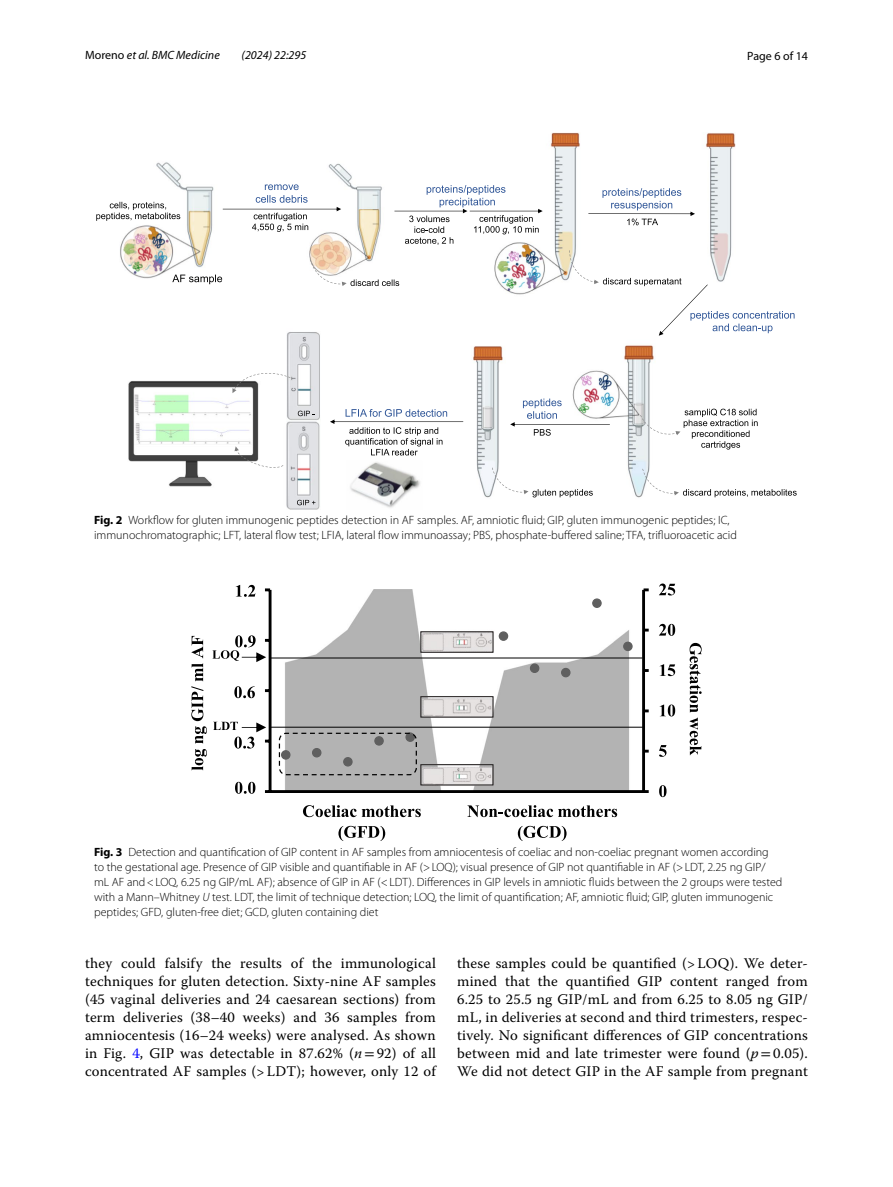
<style>
.page{position:relative;width:893px;height:1187px;background:#fff}
.page>*{position:absolute;margin:0;border:0;box-sizing:border-box;transform-origin:0 0}
.t1{font:14.7px/18px "Warnock Pro";letter-spacing:.015em;color:#000;text-align:justify}
.t2{font:300 12px/15px "Myriad Pro";color:#000}
.t3{font:italic 12px "Myriad Pro";color:#000}
.t4{font:12px "Myriad Pro";color:#000}
.s1{font-style:normal}
.s2{font-weight:700}
.s3{font-style:italic}
.s4{color:#00f}
.s5{font-family:"STIX"}
</style>
<div class="page">
<img style="left:119px;top:133px;width:616px;height:376px">
<svg style="left:310px;top:259px;width:89px;height:27px"></svg>
<svg style="left:569px;top:250px;width:226px;height:85px"></svg>
<svg style="left:642px;top:468px;width:155px;height:29px"></svg>
<svg style="left:640px;top:408px;width:118px;height:41px"></svg>
<svg style="left:232px;top:373px;width:58px;height:20px"></svg>
<svg style="left:234px;top:446px;width:49px;height:21px"></svg>
<svg style="left:298px;top:410px;width:17px;height:6px"></svg>
<svg style="left:297px;top:500px;width:18px;height:5px"></svg>
<svg style="left:223px;top:184px;width:118px;height:48px"></svg>
<svg style="left:394px;top:185px;width:149px;height:60px"></svg>
<svg style="left:588px;top:188px;width:107px;height:37px"></svg>
<svg style="left:510px;top:398px;width:100px;height:37px"></svg>
<svg style="left:330px;top:409px;width:133px;height:46px"></svg>
<svg style="left:492px;top:467px;width:101px;height:30px"></svg>
<svg style="left:96px;top:202px;width:84px;height:19px"></svg>
<svg style="left:172px;top:274px;width:50px;height:10px"></svg>
<img style="left:270px;top:589px;width:374px;height:201px">
<hr style="left:642px;top:590px;width:3px;height:201px;background:#000">
<svg style="left:644px;top:790px;width:5px;height:3px"></svg>
<svg style="left:645px;top:749px;width:4px;height:3px"></svg>
<svg style="left:645px;top:709px;width:4px;height:3px"></svg>
<svg style="left:645px;top:669px;width:4px;height:3px"></svg>
<svg style="left:645px;top:628px;width:4px;height:3px"></svg>
<svg style="left:644px;top:588px;width:5px;height:3px"></svg>
<hr style="left:269px;top:590px;width:2px;height:201px;background:#000">
<svg style="left:265px;top:790px;width:5px;height:3px"></svg>
<svg style="left:265px;top:588px;width:5px;height:3px"></svg>
<hr style="left:270px;top:790px;width:374px;height:3px;background:#000">
<div style="left:282px;top:750px;width:8px;height:9px;background:#5f5f5f;border-radius:50%"></div>
<div style="left:281px;top:750px;width:9px;height:9px;border:1px solid #5f5f5f;border-radius:50%"></div>
<div style="left:313px;top:748px;width:8px;height:8px;background:#5f5f5f;border-radius:50%"></div>
<div style="left:312px;top:748px;width:9px;height:9px;border:1px solid #5f5f5f;border-radius:50%"></div>
<div style="left:344px;top:757px;width:8px;height:8px;background:#5f5f5f;border-radius:50%"></div>
<div style="left:343px;top:757px;width:10px;height:9px;border:1px solid #5f5f5f;border-radius:50%"></div>
<div style="left:375px;top:736px;width:8px;height:9px;background:#5f5f5f;border-radius:50%"></div>
<div style="left:374px;top:736px;width:10px;height:9px;border:1px solid #5f5f5f;border-radius:50%"></div>
<div style="left:406px;top:733px;width:8px;height:8px;background:#5f5f5f;border-radius:50%"></div>
<div style="left:405px;top:732px;width:10px;height:9px;border:1px solid #5f5f5f;border-radius:50%"></div>
<div style="left:499px;top:632px;width:9px;height:8px;background:#5f5f5f;border-radius:50%"></div>
<div style="left:499px;top:631px;width:9px;height:10px;border:1px solid #5f5f5f;border-radius:50%"></div>
<div style="left:530px;top:664px;width:9px;height:8px;background:#5f5f5f;border-radius:50%"></div>
<div style="left:530px;top:663px;width:9px;height:10px;border:1px solid #5f5f5f;border-radius:50%"></div>
<div style="left:562px;top:668px;width:8px;height:8px;background:#5f5f5f;border-radius:50%"></div>
<div style="left:561px;top:667px;width:9px;height:10px;border:1px solid #5f5f5f;border-radius:50%"></div>
<div style="left:593px;top:599px;width:8px;height:8px;background:#5f5f5f;border-radius:50%"></div>
<div style="left:592px;top:598px;width:10px;height:10px;border:1px solid #5f5f5f;border-radius:50%"></div>
<div style="left:624px;top:642px;width:8px;height:8px;background:#5f5f5f;border-radius:50%"></div>
<div style="left:623px;top:641px;width:10px;height:10px;border:1px solid #5f5f5f;border-radius:50%"></div>
<svg style="left:659px;top:785px;width:7px;height:12px"></svg>
<svg style="left:659px;top:745px;width:7px;height:11px"></svg>
<svg style="left:660px;top:704px;width:15px;height:12px"></svg>
<svg style="left:660px;top:664px;width:15px;height:12px"></svg>
<svg style="left:659px;top:623px;width:16px;height:12px"></svg>
<svg style="left:659px;top:583px;width:16px;height:12px"></svg>
<svg style="left:690px;top:643px;width:12px;height:112px"></svg>
<hr style="left:269px;top:657px;width:373px;height:1px;background:#000">
<svg style="left:303px;top:805px;width:118px;height:12px"></svg>
<svg style="left:338px;top:825px;width:47px;height:16px"></svg>
<svg style="left:467px;top:805px;width:150px;height:12px"></svg>
<svg style="left:518px;top:825px;width:49px;height:16px"></svg>
<hr style="left:269px;top:726px;width:374px;height:1px;background:#000">
<svg style="left:235px;top:781px;width:20px;height:12px"></svg>
<svg style="left:236px;top:585px;width:19px;height:11px"></svg>
<svg style="left:420px;top:630px;width:74px;height:156px"></svg>
<svg style="left:191px;top:635px;width:78px;height:135px"></svg>
<div style="left:279px;top:732px;width:138px;height:43px;border:1px dashed #000;border-radius:7px"></div>
<p class="t3" style="left:85px;top:48px;width:136px"><span class="s1">Moreno</span> et al. BMC Medicine</p>
<p class="t3" style="left:242px;top:48px;width:66px">(2024) 22:295</p>
<p class="t4" style="left:747px;top:48px;width:62px">Page 6 of 14</p>
<p class="t2" style="left:94px;top:513px;width:644px"><span class="s2">Fig. 2</span> Workflow for gluten immunogenic peptides detection in AF samples. AF, amniotic fluid; GIP, gluten immunogenic peptides; IC, immunochromatographic; LFT, lateral flow test; LFIA, lateral flow immunoassay; PBS, phosphate-buffered saline; TFA, trifluoroacetic acid</p>
<p class="t2" style="left:94px;top:844px;width:690px"><span class="s2">Fig. 3</span> Detection and quantification of GIP content in AF samples from amniocentesis of coeliac and non-coeliac pregnant women according<br>to the gestational age. Presence of GIP visible and quantifiable in AF (&gt;LOQ); visual presence of GIP not quantifiable in AF (&gt;LDT, 2.25 ng GIP/ mL AF and&lt;LOQ, 6.25 ng GIP/mL AF); absence of GIP in AF (&lt;LDT). Differences in GIP levels in amniotic fluids between the 2 groups were tested with a Mann–Whitney <span class="s3">U</span> test. LDT, the limit of technique detection; LOQ, the limit of quantification; AF, amniotic fluid; GIP, gluten immunogenic peptides; GFD, gluten-free diet; GCD, gluten containing diet</p>
<p class="t1" style="left:85px;top:954px;width:352px">they could falsify the results of the immunological techniques for gluten detection. Sixty-nine AF samples (45 vaginal deliveries and 24 caesarean sections) from term deliveries (38–40 weeks) and 36 samples from amniocentesis (16–24 weeks) were analysed. As shown in Fig. <span class="s4">4</span>, GIP was detectable in 87.62% (<span class="s3">n</span><span class="s5">=</span>92) of all concentrated AF samples (&gt; LDT); however, only 12 of</p>
<p class="t1" style="left:457px;top:954px;width:352px">these samples could be quantified (&gt; LOQ). We deter&shy;mined that the quantified GIP content ranged from 6.25 to 25.5 ng GIP/mL and from 6.25 to 8.05 ng GIP/ mL, in deliveries at second and third trimesters, respec&shy;tively. No significant differences of GIP concentrations between mid and late trimester were found (<span class="s3">p</span><span class="s5">=</span>0.05).<br>We did not detect GIP in the AF sample from pregnant</p>
</div>
